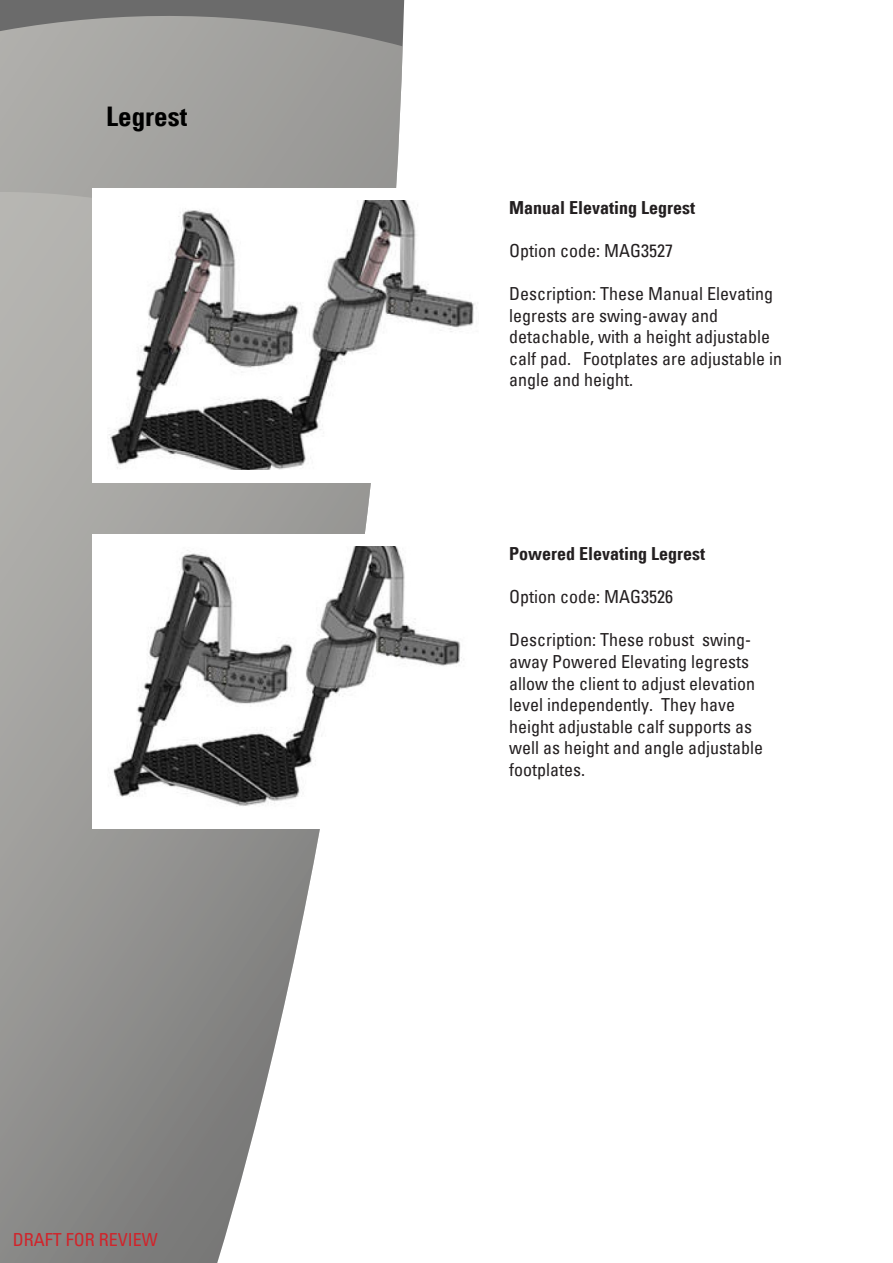
<style>
.page{position:relative;width:893px;height:1263px;background:#fff}
.page>*{position:absolute;margin:0;border:0;box-sizing:border-box;transform-origin:0 0}
.q100-title-heading{font:27px "Univers Com 67 Bold Cond";color:#000}
.t1{font:condensed 18px/21.6px "Univers Com 57";color:#231f20}
.t2{font:18px "Univers Com 67 Bold Cond";color:#231f20}
.t3{font:condensed 18px "Univers Com 57";color:#d1232a}
</style>
<div class="page">
<svg style="left:0;top:0;width:405px;height:93px;background:#969593"></svg>
<svg style="left:0;top:93px;width:401px;height:1170px"></svg>
<div style="left:92px;top:188px;width:709px;height:295px;background:#fff"></div>
<div style="left:92px;top:534px;width:709px;height:295px;background:#fff"></div>
<img style="left:109px;top:201px;width:368px;height:269px">
<img style="left:113px;top:547px;width:351px;height:260px">
<p class="q100-title-heading" style="left:106px;top:100px;width:82px">Legrest</p>
<p class="t3" style="left:13px;top:1228px;width:147px">DRAFT FOR REVIEW</p>
<p class="t2" style="left:509px;top:196px;width:187px">Manual Elevating Legrest</p>
<p class="t1" style="left:509px;top:239px;width:165px">Option code: MAG3527</p>
<p class="t1" style="left:509px;top:283px;width:274px">Description: These Manual Elevating legrests are swing-away and detachable, with a height adjustable calf pad. Footplates are adjustable in angle and height.</p>
<p class="t2" style="left:509px;top:542px;width:198px">Powered Elevating Legrest</p>
<p class="t1" style="left:509px;top:586px;width:165px">Option code: MAG3526</p>
<p class="t1" style="left:509px;top:629px;width:255px">Description: These robust swing&shy;away Powered Elevating legrests allow the client to adjust elevation level independently. They have height adjustable calf supports as well as height and angle adjustable footplates.</p>
</div>
